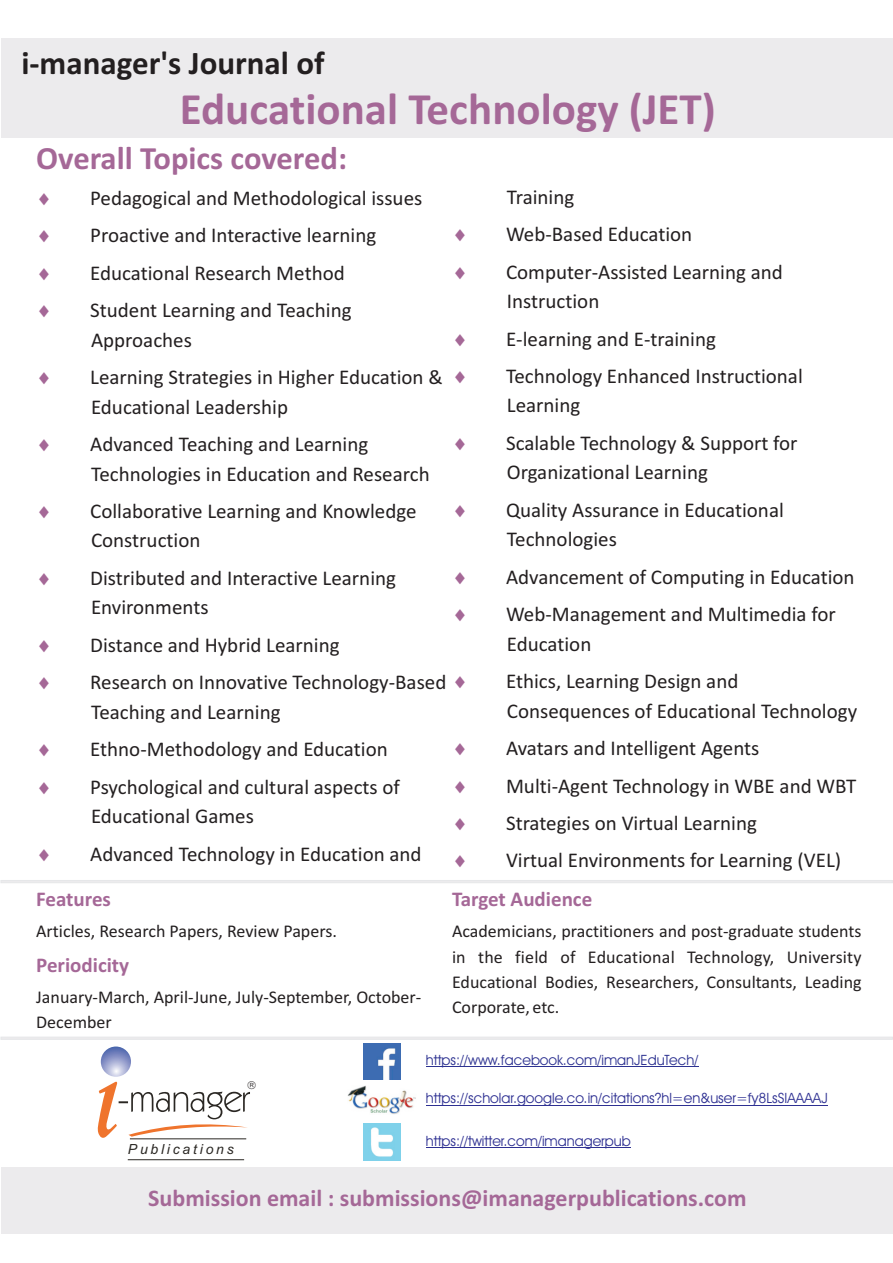
<style>
.page{position:relative;width:893px;height:1263px;background:#fff}
.page>*{position:absolute;margin:0;border:0;box-sizing:border-box;transform-origin:0 0}
.t1{font:700 45px "Calibri";color:#a56897}
.t2{font:700 33px "Calibri";color:#231f20}
.t3{font:700 32.55px "Calibri";color:#a56897}
.t4{font:700 24px "Calibri";color:#a56897}
.t5{font:21px/37.5px "Calibri";color:#231f20}
.t6{font:700 21px "Calibri";color:#a56897}
.t7{font:21px/37.5px "Symbol";color:#a56897;text-align:justify}
.t8{font:18px/25.2px "Calibri";color:#231f20;text-align:justify}
.t9{font:14.25px "Avant Garde IT Cby BT";color:#2e3092}
.t10{font:14.25px "Avant Garde IT Cby BT";color:#2d3291}
.t11{font:italic 13.95px "Arial";letter-spacing:.2em;color:#2a2723}
.s1{color:#a56897}
</style>
<div class="page">
<div style="left:1px;top:38px;width:891px;height:99px;background:#ecebed"></div>
<div style="left:1px;top:1167px;width:891px;height:67px;background:#ecebed"></div>
<hr style="left:1px;top:880px;width:892px;height:3px;background:#e8e9ea">
<hr style="left:1px;top:1037px;width:892px;height:3px;background:#e9e9eb">
<hr style="left:128px;top:1159px;width:116px;height:1px;background:#2a2723">
<svg style="left:101px;top:1046px;width:30px;height:31px"></svg>
<img style="left:364px;top:1124px;width:36px;height:36px">
<hr style="left:426px;top:1147px;width:205px;height:1px;background:#2e3092">
<img style="left:348px;top:1085px;width:68px;height:29px">
<img style="left:364px;top:1043px;width:36px;height:37px">
<hr style="left:426px;top:1066px;width:272px;height:1px;background:#2d3291">
<hr style="left:426px;top:1105px;width:402px;height:1px;background:#2e3092">
<svg style="left:97px;top:1081px;width:153px;height:59px"></svg>
<h2 class="t2" style="left:21px;top:50px;width:305px">i-manager's Journal of</h2>
<h1 class="t1" style="left:180px;top:90px;width:538px">Educational Technology (JET)</h1>
<h3 class="t3" style="left:36px;top:144px;width:312px">Overall Topics covered:</h3>
<p class="t7" style="left:36px;top:181px;width:96px">◻ ◻ ◻ ◻</p>
<p class="t5" style="left:90px;top:181px;width:334px">Pedagogical and Methodological issues Proactive and Interactive learning Educational Research Method<br>Student Learning and Teaching</p>
<p class="t5" style="left:90px;top:323px;width:458px">Approaches<br>Learning Strategies in Higher Education &amp; <span class="s1">◻</span></p>
<p class="t5" style="left:90px;top:390px;width:280px">Educational Leadership<br>Advanced Teaching and Learning</p>
<p class="t5" style="left:90px;top:456px;width:341px">Technologies in Education and Research<br>Collaborative Learning and Knowledge</p>
<p class="t5" style="left:90px;top:523px;width:307px">Construction<br>Distributed and Interactive Learning</p>
<p class="t5" style="left:90px;top:590px;width:458px">Environments<br>Distance and Hybrid Learning<br>Research on Innovative Technology-Based <span class="s1">◻</span></p>
<p class="t5" style="left:90px;top:695px;width:311px">Teaching and Learning<br>Ethno-Methodology and Education<br>Psychological and cultural aspects of</p>
<p class="t5" style="left:90px;top:799px;width:333px">Educational Games<br>Advanced Technology in Education and</p>
<p class="t7" style="left:452px;top:731px;width:96px">◻ ◻ ◻ ◻</p>
<p class="t5" style="left:506px;top:180px;width:278px">Training<br>Web-Based Education<br>Computer-Assisted Learning and</p>
<p class="t5" style="left:506px;top:284px;width:298px">Instruction<br>E-learning and E-training<br>Technology Enhanced Instructional</p>
<p class="t5" style="left:506px;top:388px;width:293px">Learning<br>Scalable Technology &amp; Support for</p>
<p class="t5" style="left:506px;top:455px;width:279px">Organizational Learning<br>Quality Assurance in Educational</p>
<p class="t5" style="left:506px;top:522px;width:350px">Technologies<br>Advancement of Computing in Education<br>Web-Management and Multimedia for</p>
<p class="t5" style="left:506px;top:627px;width:234px">Education<br>Ethics, Learning Design and</p>
<p class="t5" style="left:506px;top:694px;width:353px">Consequences of Educational Technology Avatars and Intelligent Agents Multi-Agent Technology in WBE and WBT Strategies on Virtual Learning<br>Virtual Environments for Learning (VEL)</p>
<p class="t6" style="left:36px;top:890px;width:76px">Features</p>
<p class="t8" style="left:36px;top:920px;width:302px">Articles, Research Papers, Review Papers.</p>
<p class="t6" style="left:36px;top:956px;width:95px">Periodicity</p>
<p class="t8" style="left:36px;top:986px;width:387px">January-March, April-June, July-September, October-<br>December</p>
<p class="t6" style="left:452px;top:890px;width:142px">Target Audience</p>
<p class="t8" style="left:452px;top:920px;width:411px">Academicians, practitioners and post-graduate students in the field of Educational Technology, University Educational Bodies, Researchers, Consultants, Leading Corporate, etc.</p>
<p class="t11" style="left:128px;top:1144px;width:107px">Publications</p>
<p class="t10" style="left:426px;top:1054px;width:274px">https://www.facebook.com/imanJEduTech/</p>
<p class="t9" style="left:426px;top:1093px;width:403px">https://scholar.google.co.in/citations?hl=en&amp;user=fy8LsSIAAAAJ</p>
<p class="t9" style="left:426px;top:1135px;width:206px">https://twitter.com/imanagerpub</p>
<p class="t4" style="left:148px;top:1188px;width:600px">Submission email : submissions@imanagerpublications.com</p>
</div>
